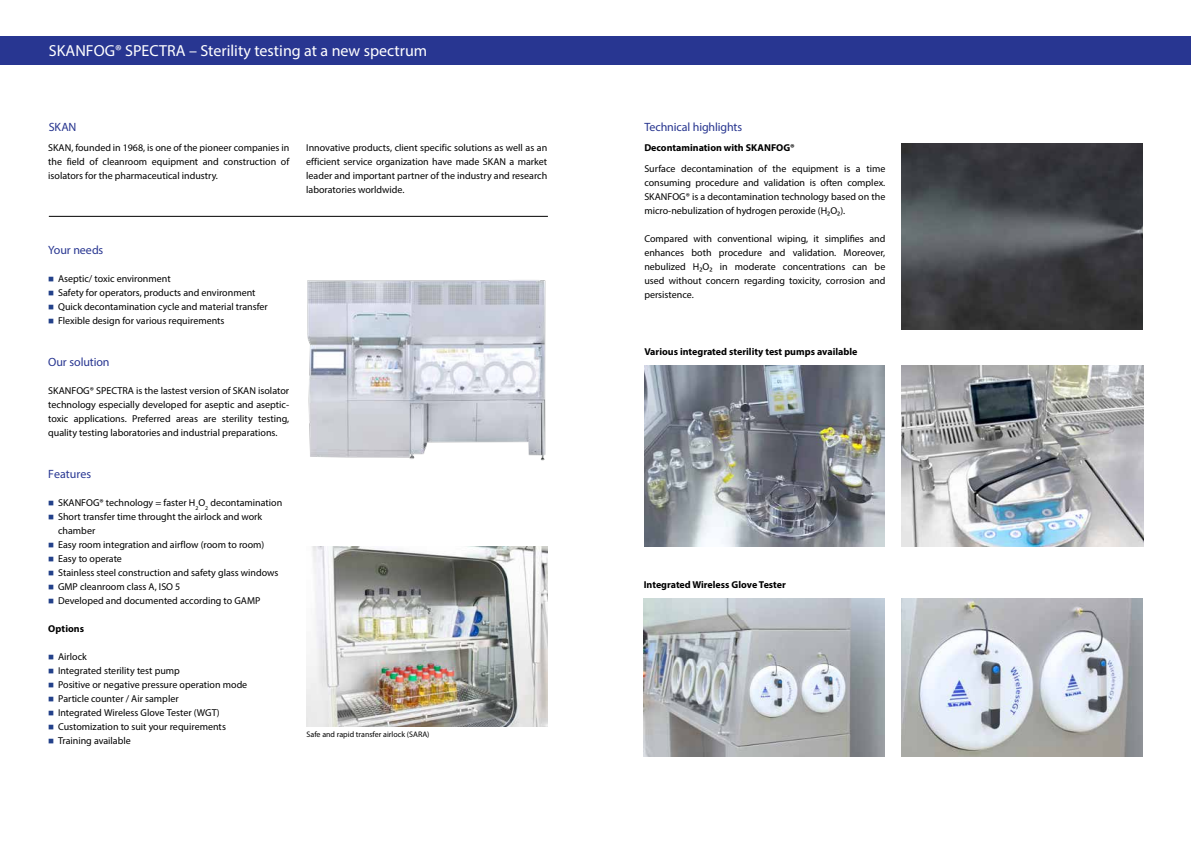
<style>
.page{position:relative;width:1191px;height:842px;background:#fff}
.page>*{position:absolute;margin:0;border:0;box-sizing:border-box;transform-origin:0 0}
.t1{font:16px "Myriad Pro";color:#fff}
.t2{font:12px "Myriad Pro";letter-spacing:-.01em;color:#27358f}
.t3{font:12px "Myriad Pro";letter-spacing:-.005em;color:#283691}
.t4{font:12px "Myriad Pro";color:#283793}
.t5{font:10px/14px "Myriad Pro";color:#000;text-align:justify}
.t6{font:700 10px "Myriad Pro";color:#000}
.t7{font:8px "Myriad Pro";color:#000}
</style>
<div class="page">
<div style="left:0;top:36px;width:1191px;height:28px;background:#283691"></div>
<hr style="left:49px;top:216px;width:499px;height:1px;background:#000">
<img style="left:901px;top:144px;width:241px;height:186px">
<img style="left:306px;top:547px;width:241px;height:180px">
<img style="left:901px;top:598px;width:241px;height:159px">
<img style="left:644px;top:598px;width:240px;height:159px">
<img style="left:901px;top:366px;width:242px;height:181px">
<img style="left:644px;top:366px;width:240px;height:181px">
<img style="left:307px;top:280px;width:239px;height:181px">
<h1 class="t1" style="left:49px;top:41px;width:380px">SKANFOG® SPECTRA – Sterility testing at a new spectrum</h1>
<p class="t2" style="left:49px;top:120px;width:29px">SKAN</p>
<p class="t2" style="left:644px;top:120px;width:99px">Technical highlights</p>
<p class="t5" style="left:48px;top:141px;width:242px">SKAN, founded in 1968, is one of the pioneer companies in the field of cleanroom equipment and construction of isolators for the pharmaceutical industry.</p>
<p class="t5" style="left:306px;top:141px;width:242px">Innovative products, client specific solutions as well as an efficient service organization have made SKAN a market leader and important partner of the industry and research laboratories worldwide.</p>
<p class="t6" style="left:644px;top:141px;width:152px">Decontamination with SKANFOG®</p>
<p class="t5" style="left:644px;top:161px;width:242px">Surface decontamination of the equipment is a time consuming procedure and validation is often complex.<br>SKANFOG® is a decontamination technology based on the micro-nebulization of hydrogen peroxide (H2O2).</p>
<p class="t5" style="left:644px;top:231px;width:242px">Compared with conventional wiping, it simplifies and enhances both procedure and validation. Moreover, nebulized H2O2 in moderate concentrations can be used without concern regarding toxicity, corrosion and persistence.</p>
<p class="t3" style="left:48px;top:243px;width:57px">Your needs</p>
<p class="t5" style="left:58px;top:272px;width:211px;text-align:left">Aseptic/ toxic environment<br>Safety for operators, products and environment Quick decontamination cycle and material transfer Flexible design for various requirements</p>
<p class="t3" style="left:48px;top:355px;width:63px">Our solution</p>
<p class="t5" style="left:48px;top:384px;width:242px">SKANFOG® SPECTRA is the lastest version of SKAN isolator technology especially developed for aseptic and aseptic&shy;toxic applications. Preferred areas are sterility testing, quality testing laboratories and industrial preparations.</p>
<p class="t4" style="left:48px;top:467px;width:44px">Features</p>
<p class="t5" style="left:58px;top:496px;width:226px;text-align:left">SKANFOG® technology = faster H<sub>2</sub>O<sub>2</sub> decontamination Short transfer time throught the airlock and work chamber<br>Easy room integration and airflow (room to room)<br>Easy to operate<br>Stainless steel construction and safety glass windows GMP cleanroom class A, ISO 5<br>Developed and documented according to GAMP</p>
<p class="t6" style="left:48px;top:622px;width:37px">Options</p>
<p class="t5" style="left:58px;top:650px;width:191px;text-align:left">Airlock<br>Integrated sterility test pump<br>Positive or negative pressure operation mode<br>Particle counter / Air sampler<br>Integrated Wireless Glove Tester (WGT)<br>Customization to suit your requirements<br>Training available</p>
<p class="t6" style="left:644px;top:345px;width:215px">Various integrated sterility test pumps available</p>
<p class="t6" style="left:643px;top:578px;width:144px">Integrated Wireless Glove Tester</p>
<p class="t7" style="left:306px;top:729px;width:124px">Safe and rapid transfer airlock (SARA)</p>
</div>
